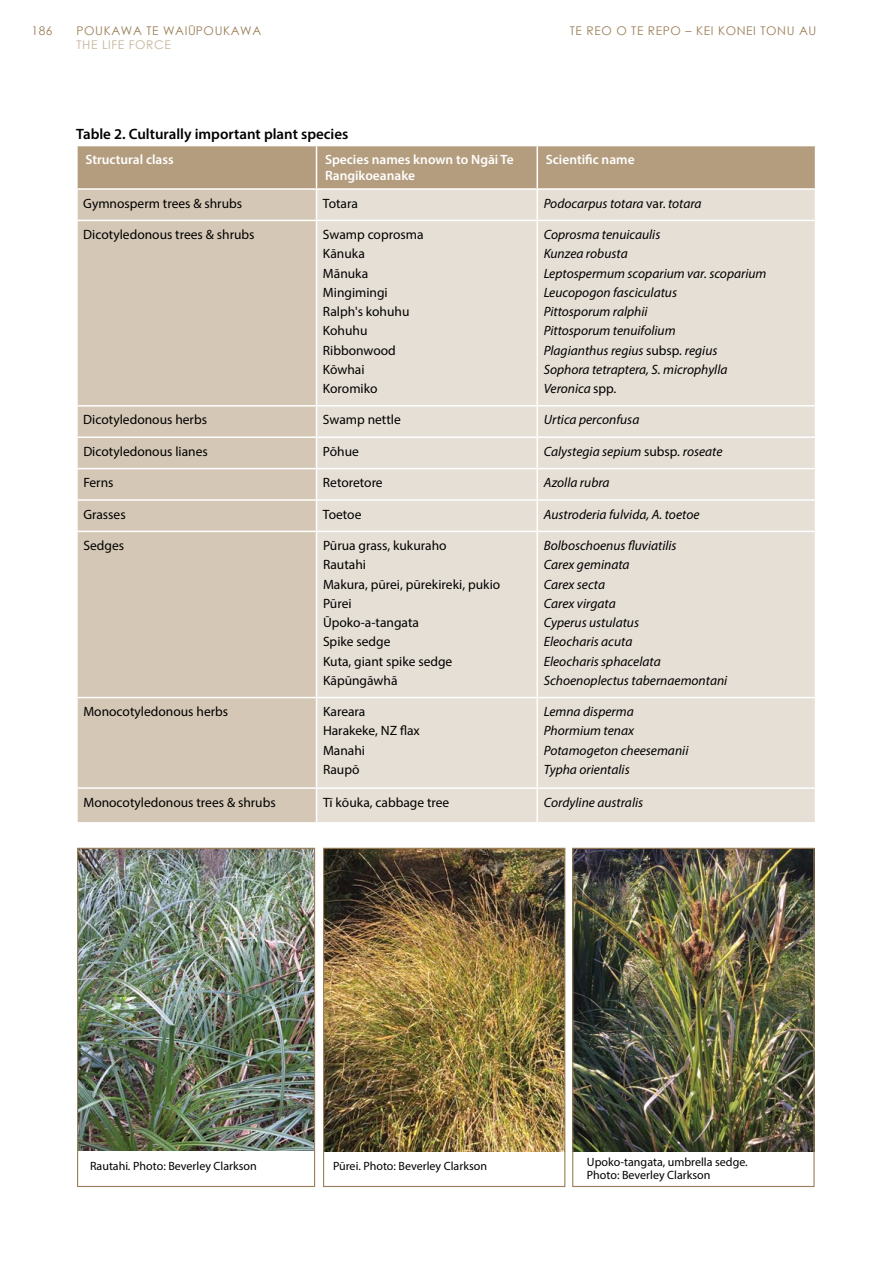
<style>
.page{position:relative;width:893px;height:1263px;background:#fff}
.page>*{position:absolute;margin:0;border:0;box-sizing:border-box;transform-origin:0 0}
.t1{font:600 15px "Myriad Pro";color:#000}
.t2{font:italic 13.5px/19.2px "Myriad Pro";color:#000}
.t3{font:13.5px/19.2px "Myriad Pro";color:#000}
.t4{font:600 13.5px/15.8px "Myriad Pro";color:#fff}
.t5{font:12px/13.5px "Myriad Pro";color:#000}
.t6{font:12px "Century Gothic";letter-spacing:.05em;color:#9b7f58}
.t7{font:12px "Century Gothic";letter-spacing:.05em;color:#c6b49c}
.s1{font-style:normal}
.s2{font-style:italic}
</style>
<div class="page">
<div style="left:78px;top:146px;width:737px;height:42px;background:#b49d7e"></div>
<div style="left:78px;top:190px;width:238px;height:632px;background:#d4c7b5"></div>
<div style="left:317px;top:190px;width:498px;height:632px;background:#e6dfd5"></div>
<hr style="left:316px;top:146px;width:1px;height:42px;background:#fff">
<hr style="left:536px;top:146px;width:2px;height:42px;background:#fff">
<hr style="left:536px;top:190px;width:2px;height:30px;background:#fff">
<hr style="left:76px;top:220px;width:240px;height:1px;background:#fff">
<hr style="left:316px;top:220px;width:221px;height:1px;background:#fff">
<hr style="left:537px;top:220px;width:279px;height:1px;background:#fff">
<hr style="left:536px;top:221px;width:2px;height:184px;background:#fff">
<hr style="left:76px;top:405px;width:240px;height:2px;background:#fff">
<hr style="left:316px;top:405px;width:221px;height:2px;background:#fff">
<hr style="left:537px;top:405px;width:279px;height:2px;background:#fff">
<hr style="left:536px;top:407px;width:2px;height:29px;background:#fff">
<hr style="left:76px;top:436px;width:240px;height:2px;background:#fff">
<hr style="left:316px;top:436px;width:221px;height:2px;background:#fff">
<hr style="left:537px;top:436px;width:279px;height:2px;background:#fff">
<hr style="left:536px;top:438px;width:2px;height:30px;background:#fff">
<hr style="left:76px;top:468px;width:240px;height:1px;background:#fff">
<hr style="left:316px;top:468px;width:221px;height:1px;background:#fff">
<hr style="left:537px;top:468px;width:279px;height:1px;background:#fff">
<hr style="left:536px;top:469px;width:2px;height:30px;background:#fff">
<hr style="left:76px;top:499px;width:240px;height:2px;background:#fff">
<hr style="left:316px;top:499px;width:221px;height:2px;background:#fff">
<hr style="left:537px;top:499px;width:279px;height:2px;background:#fff">
<hr style="left:536px;top:501px;width:2px;height:30px;background:#fff">
<hr style="left:76px;top:531px;width:240px;height:1px;background:#fff">
<hr style="left:316px;top:531px;width:221px;height:1px;background:#fff">
<hr style="left:537px;top:531px;width:279px;height:1px;background:#fff">
<hr style="left:536px;top:532px;width:2px;height:165px;background:#fff">
<hr style="left:76px;top:697px;width:240px;height:1px;background:#fff">
<hr style="left:316px;top:697px;width:221px;height:1px;background:#fff">
<hr style="left:537px;top:697px;width:279px;height:1px;background:#fff">
<hr style="left:536px;top:698px;width:2px;height:89px;background:#fff">
<hr style="left:76px;top:787px;width:240px;height:2px;background:#fff">
<hr style="left:316px;top:787px;width:221px;height:2px;background:#fff">
<hr style="left:537px;top:787px;width:279px;height:2px;background:#fff">
<hr style="left:536px;top:789px;width:2px;height:33px;background:#fff">
<img style="left:574px;top:850px;width:239px;height:301px">
<div style="left:572px;top:848px;width:243px;height:339px;border:1px solid #9b7f58"></div>
<img style="left:79px;top:850px;width:234px;height:301px">
<div style="left:77px;top:848px;width:238px;height:339px;border:1px solid #9b7f58"></div>
<img style="left:325px;top:850px;width:238px;height:301px">
<div style="left:323px;top:848px;width:242px;height:339px;border:1px solid #9b7f58"></div>
<p class="t6" style="left:190px;top:16px;width:5px">-</p>
<p class="t6" style="left:77px;top:22px;width:186px">POUKAWA TE WAIUPOUKAWA</p>
<p class="t6" style="left:31px;top:22px;width:23px">186</p>
<p class="t6" style="left:570px;top:22px;width:248px">TE REO O TE REPO – KEI KONEI TONU AU</p>
<p class="t7" style="left:77px;top:36px;width:96px">THE LIFE FORCE</p>
<p class="t1" style="left:76px;top:124px;width:274px">Table 2. Culturally important plant species</p>
<p class="t4" style="left:85px;top:151px;width:90px">Structural class</p>
<p class="t4" style="left:325px;top:151px;width:190px">Species names known to Ngāi Te<br>Rangikoeanake</p>
<p class="t4" style="left:546px;top:151px;width:90px">Scientific name</p>
<p class="t3" style="left:83px;top:193px;width:160px">Gymnosperm trees &amp; shrubs</p>
<p class="t3" style="left:323px;top:193px;width:36px">Totara</p>
<p class="t2" style="left:544px;top:193px;width:159px">Podocarpus totara <span class="s1">var.</span> totara</p>
<p class="t3" style="left:83px;top:225px;width:173px">Dicotyledonous trees &amp; shrubs</p>
<p class="t3" style="left:323px;top:225px;width:102px">Swamp coprosma<br>Kānuka<br>Mānuka<br>Mingimingi<br>Ralph's kohuhu<br>Kohuhu<br>Ribbonwood<br>Kōwhai<br>Koromiko</p>
<p class="t2" style="left:544px;top:225px;width:224px">Coprosma tenuicaulis<br>Kunzea robusta<br>Leptospermum scoparium var. scoparium<br>Leucopogon fasciculatus<br>Pittosporum ralphii<br>Pittosporum tenuifolium<br>Plagianthus regius <span class="s1">subsp</span>. regius<br>Sophora tetraptera, S. microphylla<br>Veronica <span class="s1">spp.</span></p>
<p class="t3" style="left:83px;top:410px;width:125px">Dicotyledonous herbs</p>
<p class="t3" style="left:323px;top:410px;width:79px">Swamp nettle</p>
<p class="t2" style="left:544px;top:410px;width:97px">Urtica perconfusa</p>
<p class="t3" style="left:83px;top:441px;width:126px">Dicotyledonous lianes</p>
<p class="t3" style="left:323px;top:441px;width:37px">Pōhue</p>
<p class="t2" style="left:544px;top:441px;width:180px">Calystegia sepium <span class="s1">subsp</span>. roseate</p>
<p class="t3" style="left:83px;top:473px;width:32px">Ferns</p>
<p class="t3" style="left:323px;top:473px;width:61px">Retoretore</p>
<p class="t2" style="left:544px;top:473px;width:67px">Azolla rubra</p>
<p class="t3" style="left:83px;top:504px;width:44px">Grasses</p>
<p class="t3" style="left:323px;top:504px;width:40px">Toetoe</p>
<p class="t2" style="left:544px;top:504px;width:157px">Austroderia fulvida, A. toetoe</p>
<p class="t3" style="left:83px;top:536px;width:42px">Sedges</p>
<p class="t3" style="left:323px;top:536px;width:179px">Pūrua grass, kukuraho<br>Rautahi<br>Makura, pūrei, pūrekireki, pukio<br>Pūrei<br>Ūpoko-a-tangata<br>Spike sedge<br>Kuta, giant spike sedge<br>Kāpūngāwhā</p>
<p class="t2" style="left:544px;top:536px;width:185px">Bolboschoenus fluviatilis<br>Carex geminata<br>Carex secta<br>Carex virgata<br>Cyperus ustulatus<br>Eleocharis acuta<br>Eleocharis sphacelata<br>Schoenoplectus tabernaemontani</p>
<p class="t3" style="left:83px;top:702px;width:146px">Monocotyledonous herbs</p>
<p class="t3" style="left:323px;top:702px;width:98px">Kareara<br>Harakeke, NZ flax<br>Manahi<br>Raupō</p>
<p class="t2" style="left:544px;top:702px;width:146px">Lemna disperma<br>Phormium tenax<br>Potamogeton cheesemanii<br>Typha orientalis</p>
<p class="t3" style="left:83px;top:792px;width:194px">Monocotyledonous trees &amp; shrubs</p>
<p class="t3" style="left:323px;top:792px;width:128px">Tī kōuka, cabbage tree</p>
<p class="t2" style="left:544px;top:792px;width:101px">Cordyline australis</p>
<p class="t5" style="left:90px;top:1159px;width:168px">Rautahi<span class="s2">.</span> Photo: Beverley Clarkson</p>
<p class="t5" style="left:333px;top:1159px;width:155px">Pūrei. Photo: Beverley Clarkson</p>
<p class="t5" style="left:587px;top:1155px;width:162px">Upoko-tangata, umbrella sedge.<br>Photo: Beverley Clarkson</p>
</div>
